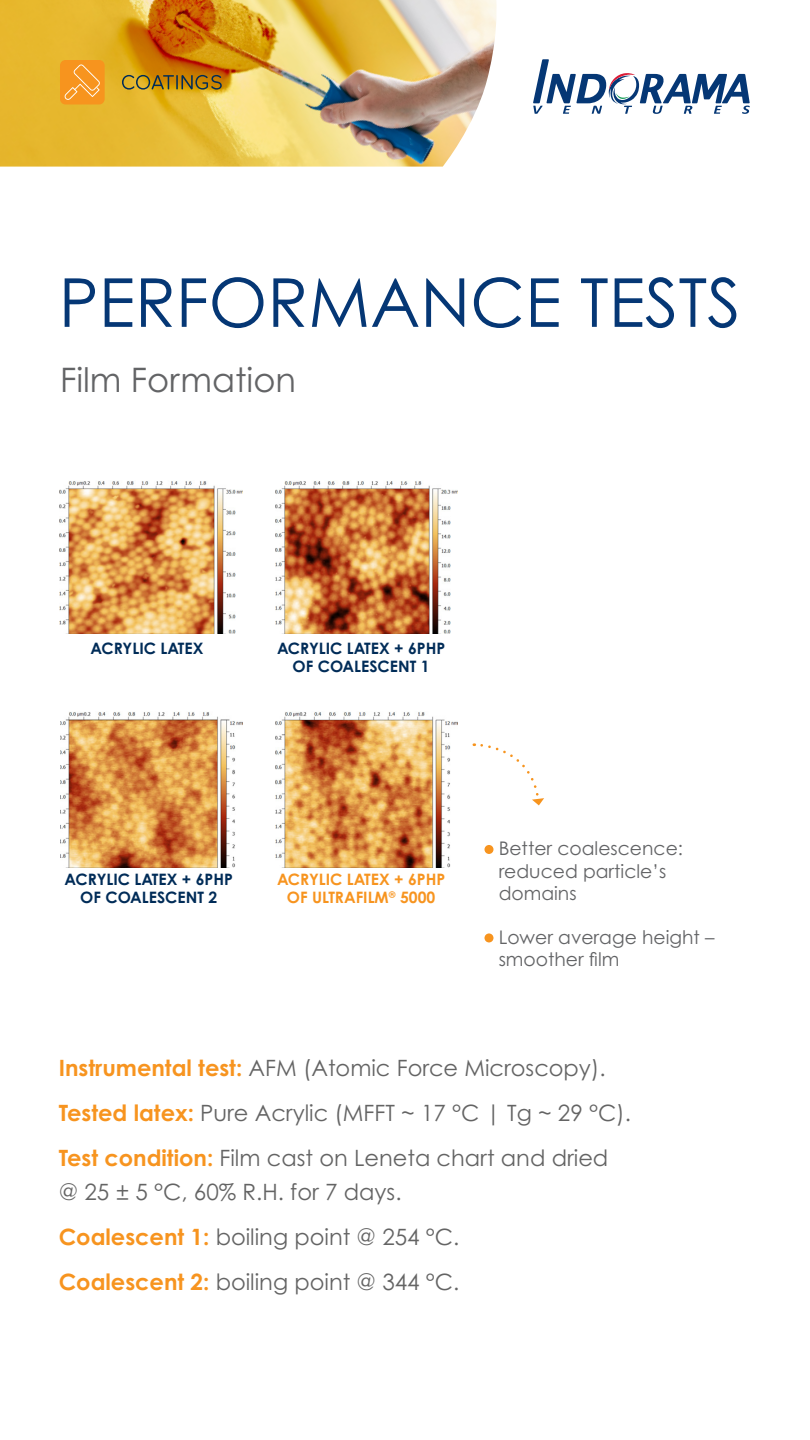
<style>
.page{position:relative;width:810px;height:1440px;background:#fff}
.page>*{position:absolute;margin:0;border:0;box-sizing:border-box;transform-origin:0 0}
.t1{font:67.5px "Century Gothic Pro";color:#053775}
.t2{font:33.75px "Century Gothic Pro";color:#636466}
.t3{font:22.5px/45px "Century Gothic Pro";color:#646464}
.t4{font:18.75px/22.5px "Century Gothic Pro";color:#636466}
.t5{font:700 15.75px/18px "Century Gothic Pro";color:#002c58;text-align:center}
.t6{font:700 15.75px/18px "Century Gothic Pro";color:#f7941f;text-align:center}
.s1{font-weight:700;color:#f7941f}
</style>
<div class="page">
<div style="left:484px;top:845px;width:10px;height:9px;background:#f7941f;border-radius:50%"></div>
<div style="left:484px;top:933px;width:10px;height:9px;background:#f7941f;border-radius:50%"></div>
<img style="left:60px;top:481px;width:182px;height:153px">
<img style="left:60px;top:712px;width:182px;height:156px">
<img style="left:275px;top:481px;width:183px;height:153px">
<img style="left:275px;top:712px;width:183px;height:156px">
<svg style="left:474px;top:743px;width:70px;height:62px"></svg>
<svg style="left:533px;top:59px;width:217px;height:55px"></svg>
<img style="left:0;top:0;width:497px;height:167px">
<div style="left:60px;top:60px;width:45px;height:44px;background:#f7941e;border-radius:6px"></div>
<svg style="left:122px;top:75px;width:100px;height:15px"></svg>
<svg style="left:64px;top:64px;width:36px;height:36px"></svg>
<h1 class="t1" style="left:59px;top:261px;width:684px">PERFORMANCE TESTS</h1>
<h2 class="t2" style="left:60px;top:359px;width:238px">Film Formation</h2>
<p class="t5" style="left:91px;top:639px;width:114px">ACRYLIC LATEX</p>
<p class="t5" style="left:277px;top:639px;width:170px">ACRYLIC LATEX + 6PHP<br>OF COALESCENT 1</p>
<p class="t5" style="left:65px;top:870px;width:170px">ACRYLIC LATEX + 6PHP<br>OF COALESCENT 2</p>
<p class="t6" style="left:277px;top:870px;width:170px">ACRYLIC LATEX + 6PHP<br>OF ULTRAFILM<sup>®</sup> 5000</p>
<p class="t4" style="left:499px;top:837px;width:186px">Better coalescence: reduced particle’s domains</p>
<p class="t4" style="left:499px;top:926px;width:217px">Lower average height – smoother film</p>
<p class="t3" style="left:59px;top:1045px;width:574px"><span class="s1">Instrumental test:</span> AFM (Atomic Force Microscopy).<br><span class="s1">Tested latex:</span> Pure Acrylic (MFFT ~ 17 °C | Tg ~ 29 °C).<br><span class="s1">Test condition:</span> Film cast on Leneta chart and dried</p>
<p class="t3" style="left:59px;top:1169px;width:402px">@ 25 ± 5 °C, 60% R.H. for 7 days.<br><span class="s1">Coalescent 1:</span> boiling point @ 254 °C.<br><span class="s1">Coalescent 2:</span> boiling point @ 344 °C.</p>
</div>
